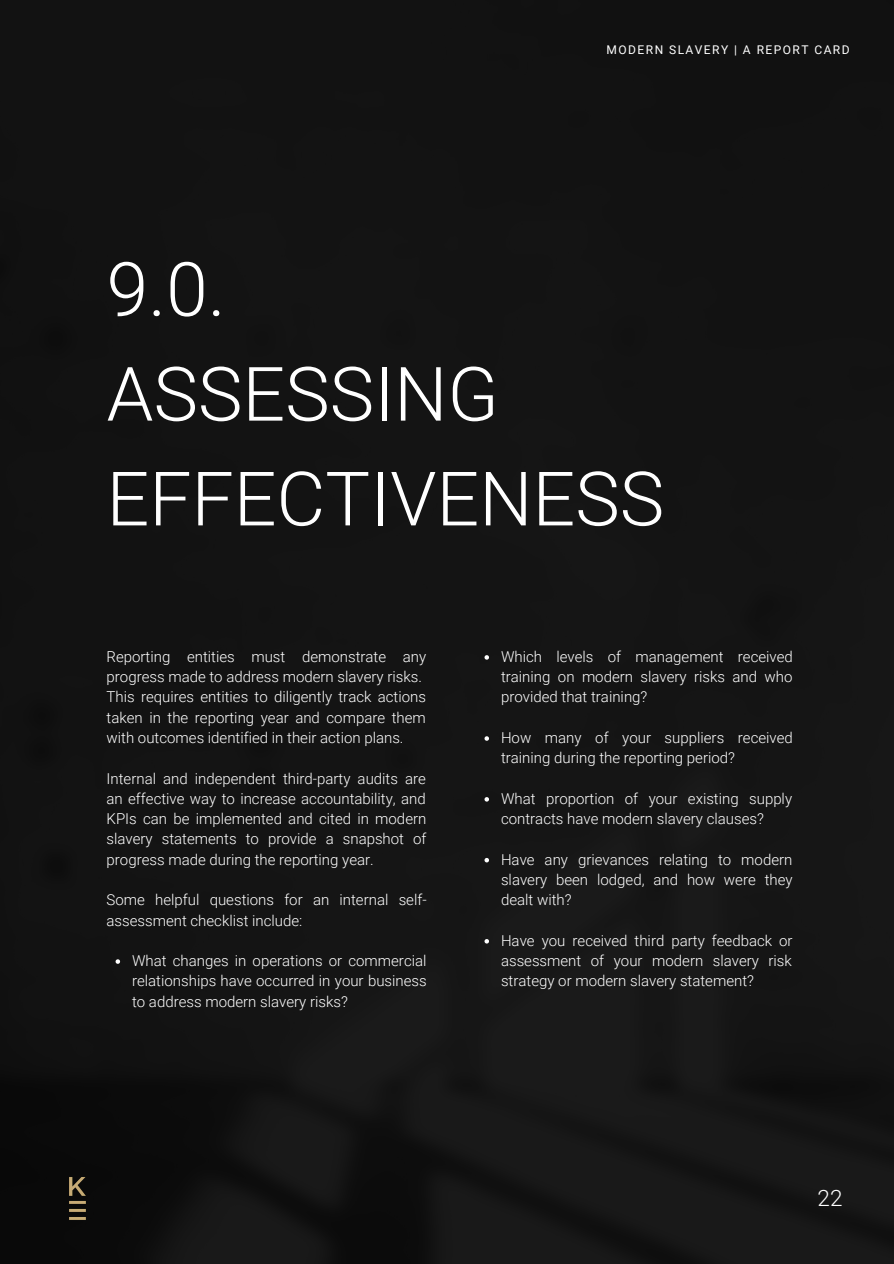
<style>
.page{position:relative;width:894px;height:1264px;background:#fff}
.page>*{position:absolute;margin:0;border:0;box-sizing:border-box;transform-origin:0 0}
.t1{font:300 75px/104.7px "Roboto";color:#fff}
.t2{font:300 22.5px "Roboto";color:#fff}
.t3{font:300 15px/20.2px "Roboto";color:#fff;text-align:justify}
.t4{font:12px "Roboto";letter-spacing:.12em;color:#fff}
</style>
<div class="page">
<div style="left:0;top:0;width:893px;height:1263px;background:#131313"></div>
<svg style="left:115px;top:959px;width:5px;height:4px"></svg>
<svg style="left:484px;top:655px;width:5px;height:4px"></svg>
<svg style="left:484px;top:736px;width:5px;height:4px"></svg>
<svg style="left:484px;top:797px;width:5px;height:4px"></svg>
<svg style="left:484px;top:858px;width:5px;height:4px"></svg>
<svg style="left:484px;top:939px;width:5px;height:4px"></svg>
<img style="left:69px;top:1177px;width:17px;height:43px">
<p class="t4" style="left:606px;top:43px;width:244px">MODERN SLAVERY | A REPORT CARD</p>
<h1 class="t1" style="left:106px;top:238px;width:559px">9.0.<br>ASSESSING<br>EFFECTIVENESS</h1>
<p class="t3" style="left:106px;top:646px;width:321px;text-align:left">Reporting entities must demonstrate any progress made to address modern slavery risks.<br>This requires entities to diligently track actions taken in the reporting year and compare them with outcomes identified in their action plans.</p>
<p class="t3" style="left:106px;top:768px;width:321px">Internal and independent third-party audits are an effective way to increase accountability, and KPIs can be implemented and cited in modern slavery statements to provide a snapshot of progress made during the reporting year.</p>
<p class="t3" style="left:106px;top:890px;width:321px">Some helpful questions for an internal self&shy;assessment checklist include:</p>
<p class="t3" style="left:132px;top:950px;width:296px">What changes in operations or commercial relationships have occurred in your business to address modern slavery risks?</p>
<p class="t3" style="left:501px;top:646px;width:293px">Which levels of management received training on modern slavery risks and who provided that training?</p>
<p class="t3" style="left:501px;top:727px;width:293px">How many of your suppliers received training during the reporting period?</p>
<p class="t3" style="left:501px;top:788px;width:292px">What proportion of your existing supply contracts have modern slavery clauses?</p>
<p class="t3" style="left:501px;top:849px;width:293px">Have any grievances relating to modern slavery been lodged, and how were they dealt with?</p>
<p class="t3" style="left:501px;top:930px;width:293px">Have you received third party feedback or assessment of your modern slavery risk strategy or modern slavery statement?</p>
<h2 class="t2" style="left:817px;top:1185px;width:26px">22</h2>
</div>
